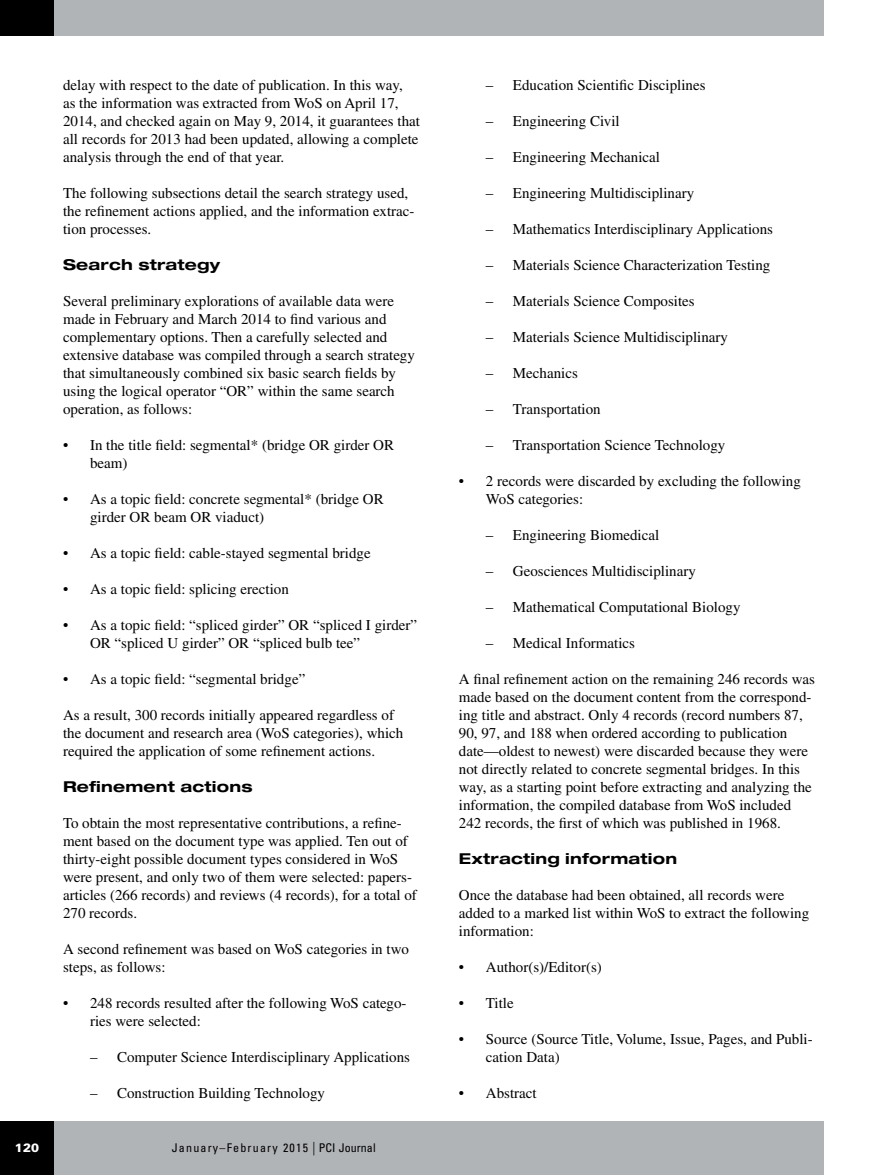
<style>
.page{position:relative;width:878px;height:1175px;background:#fff}
.page>*{position:absolute;margin:0;border:0;box-sizing:border-box;transform-origin:0 0}
.t1{font:15px/18px "Times LT Std";color:#000}
.t2{font:700 expanded 15px "Helvetica Neue LT Std";letter-spacing:.015em;color:#000;scale:1.06 1}
.t3{font:condensed 12px "Univers LT Std";letter-spacing:.1em;color:#000}
.t4{font:900 12px "Univers LT Std";color:#fff}
.s1{font-weight:300;font-size:13.5px}
</style>
<div class="page">
<div style="left:0;top:1120px;width:824px;height:54px;background:#b1b4b6"></div>
<div style="left:0;top:1121px;width:53px;height:53px;background:#000"></div>
<div style="left:0;top:0;width:824px;height:36px;background:#b1b4b6"></div>
<div style="left:0;top:0;width:54px;height:36px;background:#000"></div>
<p class="t1" style="left:63px;top:76px;width:358px">delay with respect to the date of publication. In this way,<br>as the information was extracted from WoS on April 17, 2014, and checked again on May 9, 2014, it guarantees that all records for 2013 had been updated, allowing a complete analysis through the end of that year.</p>
<p class="t1" style="left:63px;top:184px;width:353px">The following subsections detail the search strategy used, the refinement actions applied, and the information extrac&shy;tion processes.</p>
<p class="t2" style="left:63px;top:255px;width:150px">Search strategy</p>
<p class="t1" style="left:63px;top:292px;width:353px">Several preliminary explorations of available data were made in February and March 2014 to find various and complementary options. Then a carefully selected and extensive database was compiled through a search strategy that simultaneously combined six basic search fields by using the logical operator “OR” within the same search operation, as follows:</p>
<p class="t1" style="left:90px;top:436px;width:305px;text-indent:-27px">• In the title field: segmental* (bridge OR girder OR beam)</p>
<p class="t1" style="left:90px;top:490px;width:295px;text-indent:-27px">• As a topic field: concrete segmental* (bridge OR girder OR beam OR viaduct)</p>
<p class="t1" style="left:63px;top:544px;width:309px">• As a topic field: cable-stayed segmental bridge</p>
<p class="t1" style="left:63px;top:580px;width:227px">• As a topic field: splicing erection</p>
<p class="t1" style="left:90px;top:616px;width:329px;text-indent:-27px">• As a topic field: “spliced girder” OR “spliced I girder”<br>OR “spliced U girder” OR “spliced bulb tee”</p>
<p class="t1" style="left:63px;top:670px;width:244px">• As a topic field: “segmental bridge”</p>
<p class="t1" style="left:63px;top:706px;width:342px">As a result, 300 records initially appeared regardless of the document and research area (WoS categories), which required the application of some refinement actions.</p>
<p class="t2" style="left:63px;top:777px;width:180px">Refinement actions</p>
<p class="t1" style="left:63px;top:814px;width:355px">To obtain the most representative contributions, a refine&shy;ment based on the document type was applied. Ten out of thirty-eight possible document types considered in WoS were present, and only two of them were selected: papers&shy;articles (266 records) and reviews (4 records), for a total of 270 records.</p>
<p class="t1" style="left:63px;top:940px;width:347px">A second refinement was based on WoS categories in two steps, as follows:</p>
<p class="t1" style="left:90px;top:994px;width:318px;text-indent:-27px">• 248 records resulted after the following WoS catego&shy;ries were selected:</p>
<p class="t1" style="left:90px;top:1048px;width:321px">– Computer Science Interdisciplinary Applications</p>
<p class="t1" style="left:90px;top:1084px;width:236px">– Construction Building Technology</p>
<p class="t4" style="left:15px;top:1140px;width:26px">120</p>
<p class="t3" style="left:172px;top:1140px;width:205px">January–February 2015 <span class="s1">|</span> PCI Journal</p>
<p class="t1" style="left:486px;top:76px;width:221px">– Education Scientific Disciplines</p>
<p class="t1" style="left:486px;top:112px;width:135px">– Engineering Civil</p>
<p class="t1" style="left:486px;top:148px;width:176px">– Engineering Mechanical</p>
<p class="t1" style="left:486px;top:184px;width:210px">– Engineering Multidisciplinary</p>
<p class="t1" style="left:486px;top:220px;width:288px">– Mathematics Interdisciplinary Applications</p>
<p class="t1" style="left:486px;top:256px;width:286px">– Materials Science Characterization Testing</p>
<p class="t1" style="left:486px;top:292px;width:210px">– Materials Science Composites</p>
<p class="t1" style="left:486px;top:328px;width:243px">– Materials Science Multidisciplinary</p>
<p class="t1" style="left:486px;top:364px;width:93px">– Mechanics</p>
<p class="t1" style="left:486px;top:400px;width:116px">– Transportation</p>
<p class="t1" style="left:486px;top:436px;width:241px">– Transportation Science Technology</p>
<p class="t1" style="left:486px;top:472px;width:316px;text-indent:-27px">• 2 records were discarded by excluding the following<br>WoS categories:</p>
<p class="t1" style="left:486px;top:526px;width:175px">– Engineering Biomedical</p>
<p class="t1" style="left:486px;top:562px;width:211px">– Geosciences Multidisciplinary</p>
<p class="t1" style="left:486px;top:598px;width:256px">– Mathematical Computational Biology</p>
<p class="t1" style="left:486px;top:634px;width:151px">– Medical Informatics</p>
<p class="t1" style="left:459px;top:670px;width:357px">A final refinement action on the remaining 246 records was made based on the document content from the correspond&shy;ing title and abstract. Only 4 records (record numbers 87, 90, 97, and 188 when ordered according to publication date—oldest to newest) were discarded because they were not directly related to concrete segmental bridges. In this way, as a starting point before extracting and analyzing the information, the compiled database from WoS included 242 records, the first of which was published in 1968.</p>
<p class="t2" style="left:459px;top:849px;width:207px">Extracting information</p>
<p class="t1" style="left:459px;top:886px;width:352px">Once the database had been obtained, all records were added to a marked list within WoS to extract the following information:</p>
<p class="t1" style="left:459px;top:958px;width:144px">• Author(s)/Editor(s)</p>
<p class="t1" style="left:459px;top:994px;width:56px">• Title</p>
<p class="t1" style="left:486px;top:1030px;width:328px;text-indent:-27px">• Source (Source Title, Volume, Issue, Pages, and Publi&shy;cation Data)</p>
<p class="t1" style="left:459px;top:1084px;width:79px">• Abstract</p>
</div>
